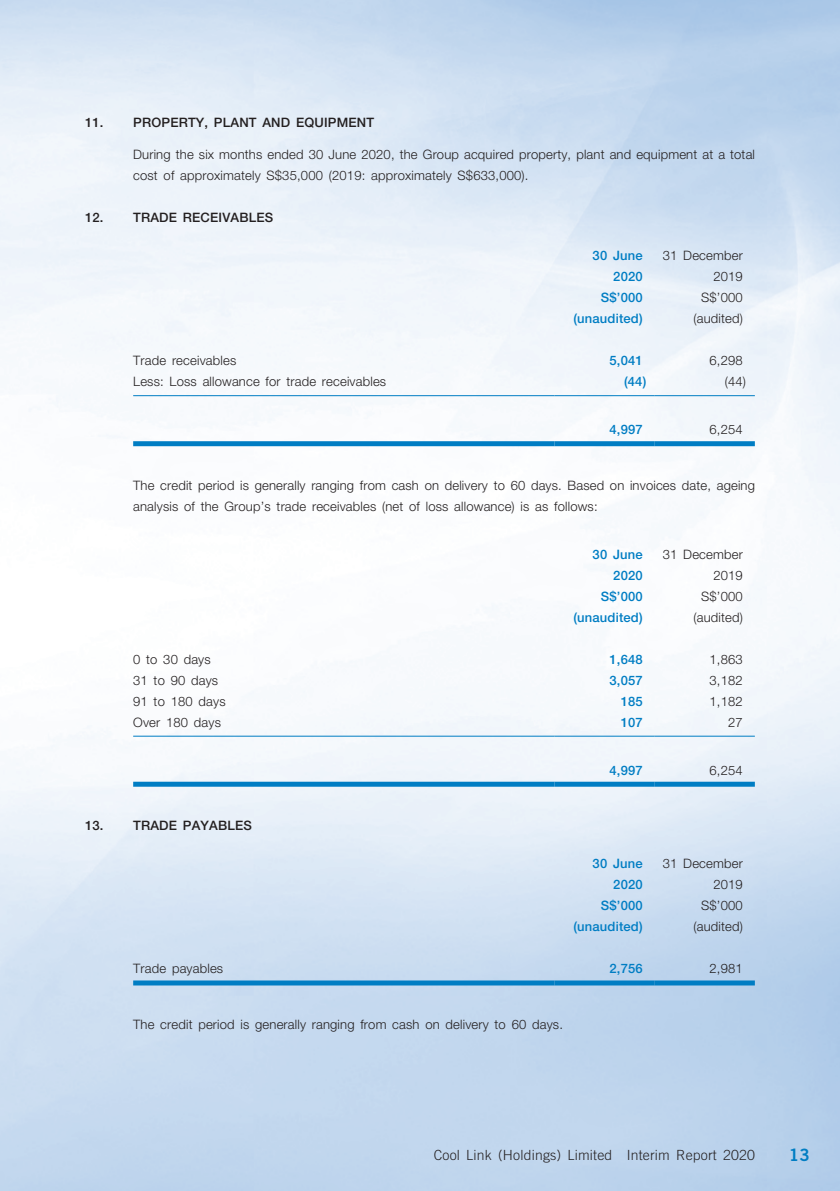
<style>
.page{position:relative;width:840px;height:1191px;background:#fff}
.page>*{position:absolute;margin:0;border:0;box-sizing:border-box;transform-origin:0 0}
.t1{font:17px "Trade Gothic LT Std Bd 2";color:#007dc3}
.t2{font:300 14px "Trade Gothic LT Std";letter-spacing:.015em;color:#231f20}
._26___P2__Note{font:300 13px/21px "Helvetica Neue LT Std";letter-spacing:.015em;color:#231f20}
._02_Note_Text{font:300 13px/21px "Helvetica Neue LT Std";letter-spacing:.015em;color:#231f20;text-align:right}
._02_Note_Text-2{font:500 13px/21px "Helvetica Neue LT Std";letter-spacing:.015em;color:#007dc3;text-align:right}
._29_Table_Stub__Note{font:300 13px "Helvetica Neue LT Std";letter-spacing:.015em;color:#231f20}
._17_H1__Note{font:500 13px "Helvetica Neue LT Std";letter-spacing:.015em;color:#231f20}
</style>
<div class="page">
<img style="left:0;top:0;width:839px;height:1191px">
<hr style="left:133px;top:395px;width:421px;height:1px;background:#007dc3">
<hr style="left:554px;top:395px;width:100px;height:1px;background:#007dc3">
<hr style="left:654px;top:395px;width:100px;height:1px;background:#007dc3">
<div style="left:133px;top:441px;width:421px;height:5px;background:#007dc3"></div>
<div style="left:554px;top:441px;width:100px;height:5px;background:#007dc3"></div>
<div style="left:654px;top:441px;width:100px;height:5px;background:#007dc3"></div>
<hr style="left:133px;top:735px;width:421px;height:1px;background:#007dc3">
<hr style="left:554px;top:735px;width:100px;height:1px;background:#007dc3">
<hr style="left:654px;top:735px;width:100px;height:1px;background:#007dc3">
<div style="left:133px;top:781px;width:421px;height:5px;background:#007dc3"></div>
<div style="left:554px;top:781px;width:100px;height:5px;background:#007dc3"></div>
<div style="left:654px;top:781px;width:100px;height:5px;background:#007dc3"></div>
<div style="left:133px;top:980px;width:421px;height:5px;background:#007dc3"></div>
<div style="left:554px;top:980px;width:100px;height:5px;background:#007dc3"></div>
<div style="left:654px;top:980px;width:100px;height:5px;background:#007dc3"></div>
<p class="_17_H1__Note" style="left:85px;top:114px;width:290px">11. PROPERTY, PLANT AND EQUIPMENT</p>
<p class="_26___P2__Note" style="left:133px;top:144px;width:623px">During the six months ended 30 June 2020, the Group acquired property, plant and equipment at a total cost of approximately S$35,000 (2019: approximately S$633,000).</p>
<p class="_17_H1__Note" style="left:85px;top:210px;width:189px">12. TRADE RECEIVABLES</p>
<p class="_02_Note_Text-2" style="left:592px;top:245px;width:52px">30 June<br>2020</p>
<p class="_02_Note_Text" style="left:662px;top:245px;width:81px">31 December<br>2019</p>
<p class="_02_Note_Text-2" style="left:600px;top:287px;width:43px">S$’000</p>
<p class="_02_Note_Text" style="left:700px;top:287px;width:43px">S$’000</p>
<p class="_02_Note_Text-2" style="left:573px;top:308px;width:71px">(unaudited)</p>
<p class="_02_Note_Text" style="left:693px;top:308px;width:51px">(audited)</p>
<p class="_29_Table_Stub__Note" style="left:133px;top:352px;width:104px">Trade receivables</p>
<p class="_02_Note_Text-2" style="left:609px;top:350px;width:35px">5,041</p>
<p class="_02_Note_Text" style="left:709px;top:350px;width:35px">6,298</p>
<p class="_29_Table_Stub__Note" style="left:133px;top:373px;width:254px">Less: Loss allowance for trade receivables</p>
<p class="_02_Note_Text-2" style="left:623px;top:371px;width:24px">(44)</p>
<p class="_02_Note_Text" style="left:724px;top:371px;width:23px">(44)</p>
<p class="_02_Note_Text-2" style="left:609px;top:419px;width:35px">4,997</p>
<p class="_02_Note_Text" style="left:709px;top:419px;width:35px">6,254</p>
<p class="_26___P2__Note" style="left:133px;top:474px;width:623px">The credit period is generally ranging from cash on delivery to 60 days. Based on invoices date, ageing analysis of the Group’s trade receivables (net of loss allowance) is as follows:</p>
<p class="_02_Note_Text-2" style="left:592px;top:543px;width:52px">30 June<br>2020</p>
<p class="_02_Note_Text" style="left:662px;top:543px;width:81px">31 December<br>2019</p>
<p class="_02_Note_Text-2" style="left:600px;top:585px;width:43px">S$’000</p>
<p class="_02_Note_Text" style="left:700px;top:585px;width:43px">S$’000</p>
<p class="_02_Note_Text-2" style="left:573px;top:606px;width:71px">(unaudited)</p>
<p class="_02_Note_Text" style="left:693px;top:606px;width:51px">(audited)</p>
<p class="_29_Table_Stub__Note" style="left:133px;top:651px;width:79px">0 to 30 days</p>
<p class="_02_Note_Text-2" style="left:609px;top:648px;width:35px">1,648</p>
<p class="_02_Note_Text" style="left:709px;top:648px;width:35px">1,863</p>
<p class="_29_Table_Stub__Note" style="left:133px;top:672px;width:86px">31 to 90 days</p>
<p class="_02_Note_Text-2" style="left:609px;top:669px;width:35px">3,057</p>
<p class="_02_Note_Text" style="left:709px;top:669px;width:35px">3,182</p>
<p class="_29_Table_Stub__Note" style="left:133px;top:693px;width:94px">91 to 180 days</p>
<p class="_02_Note_Text-2" style="left:620px;top:690px;width:24px">185</p>
<p class="_02_Note_Text" style="left:709px;top:690px;width:35px">1,182</p>
<p class="_29_Table_Stub__Note" style="left:133px;top:714px;width:89px">Over 180 days</p>
<p class="_02_Note_Text-2" style="left:620px;top:711px;width:24px">107</p>
<p class="_02_Note_Text" style="left:727px;top:711px;width:16px">27</p>
<p class="_02_Note_Text-2" style="left:609px;top:759px;width:35px">4,997</p>
<p class="_02_Note_Text" style="left:709px;top:759px;width:35px">6,254</p>
<p class="_17_H1__Note" style="left:85px;top:818px;width:168px">13. TRADE PAYABLES</p>
<p class="_02_Note_Text-2" style="left:592px;top:853px;width:52px">30 June<br>2020</p>
<p class="_02_Note_Text" style="left:662px;top:853px;width:81px">31 December<br>2019</p>
<p class="_02_Note_Text-2" style="left:600px;top:895px;width:43px">S$’000</p>
<p class="_02_Note_Text" style="left:700px;top:895px;width:43px">S$’000</p>
<p class="_02_Note_Text-2" style="left:573px;top:916px;width:71px">(unaudited)</p>
<p class="_02_Note_Text" style="left:693px;top:916px;width:51px">(audited)</p>
<p class="_29_Table_Stub__Note" style="left:133px;top:961px;width:91px">Trade payables</p>
<p class="_02_Note_Text-2" style="left:609px;top:958px;width:35px">2,756</p>
<p class="_02_Note_Text" style="left:709px;top:958px;width:35px">2,981</p>
<p class="_26___P2__Note" style="left:133px;top:1013px;width:431px">The credit period is generally ranging from cash on delivery to 60 days.</p>
<p class="t2" style="left:433px;top:1147px;width:322px">Cool Link (Holdings) Limited Interim Report 2020</p>
<h1 class="t1" style="left:788px;top:1144px;width:23px">13</h1>
</div>
